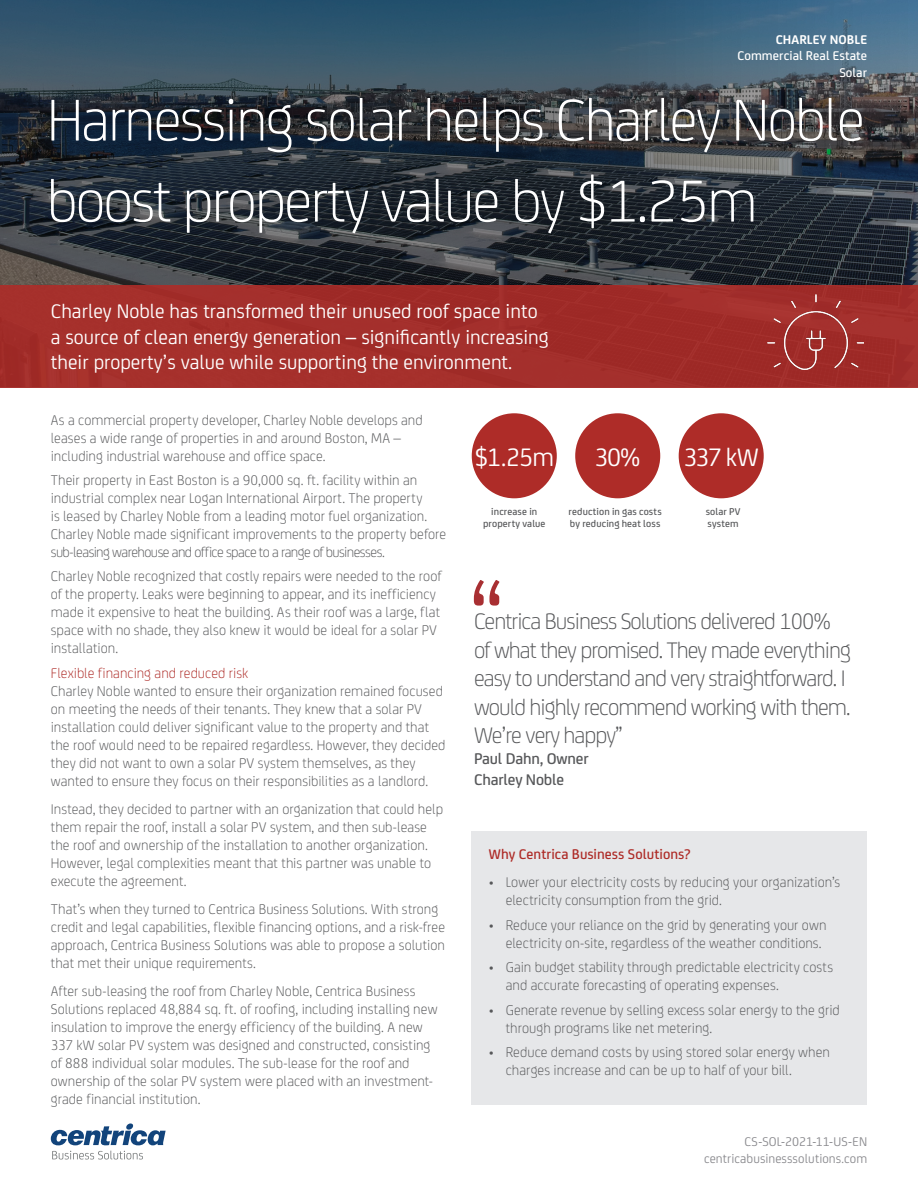
<style>
.page{position:relative;width:918px;height:1188px;background:#fff}
.page>*{position:absolute;margin:0;border:0;box-sizing:border-box;transform-origin:0 0}
.Header_Headline_Whit{font:300 63px/81px "FS Joey";letter-spacing:-.03em;color:#fff}
.Bullets_text{font:27px "FS Joey";letter-spacing:-.045em;color:#fff}
.Header_sub-head{font:300 24px/28.5px "FS Joey";letter-spacing:-.04em;color:#57585a}
.Header_sub-head-2{font:21px/25.2px "FS Joey";color:#fff}
.Header_sub-head-3{font:500 16.5px/21px "FS Joey";letter-spacing:-.01em;color:#57585a}
.Body_copy{font:300 15px/18px "FS Joey";letter-spacing:.005em;color:#57585a}
.Bullets_text-2{font:300 15px/18px "FS Joey";letter-spacing:.005em;color:#57585a}
.Body_copy_sub-head{font:300 15px "FS Joey";color:#ae2c28}
.Body_copy-2{font:500 15px "FS Joey";letter-spacing:.005em;color:#ae2c28}
.Bullets_text-3{font:13.5px/16.5px "FS Joey";letter-spacing:.01em;color:#8a8a8e;text-align:right}
.Bullets_text-4{font:500 13.5px/16.5px "FS Joey";letter-spacing:.005em;color:#fff;text-align:right}
.Bullets_text-5{font:500 10.5px/12.8px "FS Joey";letter-spacing:.015em;color:#57585a}
.s1{font-weight:700}
</style>
<div class="page">
<div style="left:472px;top:831px;width:395px;height:274px;background:#e6e7e9"></div>
<svg style="left:474px;top:580px;width:25px;height:26px"></svg>
<div style="left:575px;top:413px;width:85px;height:85px;background:#ae2c28;border-radius:50%"></div>
<div style="left:679px;top:413px;width:85px;height:85px;background:#ae2c28;border-radius:50%"></div>
<div style="left:472px;top:413px;width:85px;height:85px;background:#ae2c28;border-radius:50%"></div>
<svg style="left:0;top:0;width:918px;height:286px;background:#313f4b"></svg>
<svg style="left:51px;top:1123px;width:115px;height:22px"></svg>
<svg style="left:52px;top:1151px;width:91px;height:9px"></svg>
<div style="left:0;top:286px;width:918px;height:102px;background:#a42f2b"></div>
<img style="left:767px;top:294px;width:97px;height:76px">
<p class="Bullets_text-4" style="left:738px;top:30px;width:131px"><span class="s1">CHARLEY NOBLE<br></span>Commercial Real Estate<br>Solar</p>
<p class="Header_Headline_Whit" style="left:47px;top:75px;width:820px">Harnessing solar helps Charley Noble boost property value by $1.25m</p>
<p class="Header_sub-head-2" style="left:51px;top:298px;width:500px">Charley Noble has transformed their unused roof space into a source of clean energy generation – significantly increasing their property’s value while supporting the environment.</p>
<p class="Body_copy" style="left:51px;top:410px;width:373px">As a commercial property developer, Charley Noble develops and leases a wide range of properties in and around Boston, MA – including industrial warehouse and office space.</p>
<p class="Body_copy" style="left:51px;top:470px;width:397px">Their property in East Boston is a 90,000 sq. ft. facility within an industrial complex near Logan International Airport. The property<br>is leased by Charley Noble from a leading motor fuel organization.<br>Charley Noble made significant improvements to the property before sub-leasing warehouse and office space to a range of businesses.</p>
<p class="Body_copy" style="left:51px;top:566px;width:392px">Charley Noble recognized that costly repairs were needed to the roof of the property. Leaks were beginning to appear, and its inefficiency made it expensive to heat the building. As their roof was a large, flat space with no shade, they also knew it would be ideal for a solar PV installation.</p>
<p class="Body_copy_sub-head" style="left:51px;top:662px;width:199px">Flexible financing and reduced risk</p>
<p class="Body_copy" style="left:51px;top:681px;width:396px">Charley Noble wanted to ensure their organization remained focused on meeting the needs of their tenants. They knew that a solar PV installation could deliver significant value to the property and that the roof would need to be repaired regardless. However, they decided they did not want to own a solar PV system themselves, as they wanted to ensure they focus on their responsibilities as a landlord.</p>
<p class="Body_copy" style="left:51px;top:799px;width:394px">Instead, they decided to partner with an organization that could help them repair the roof, install a solar PV system, and then sub-lease the roof and ownership of the installation to another organization.<br>However, legal complexities meant that this partner was unable to execute the agreement.</p>
<p class="Body_copy" style="left:51px;top:899px;width:396px">That’s when they turned to Centrica Business Solutions. With strong credit and legal capabilities, flexible financing options, and a risk-free approach, Centrica Business Solutions was able to propose a solution that met their unique requirements.</p>
<p class="Body_copy" style="left:51px;top:981px;width:388px">After sub-leasing the roof from Charley Noble, Centrica Business Solutions replaced 48,884 sq. ft. of roofing, including installing new insulation to improve the energy efficiency of the building. A new 337 kW solar PV system was designed and constructed, consisting of 888 individual solar modules. The sub-lease for the roof and ownership of the solar PV system were placed with an investment&shy;grade financial institution.</p>
<p class="Bullets_text" style="left:474px;top:438px;width:81px">$1.25m</p>
<p class="Bullets_text" style="left:594px;top:438px;width:48px">30%</p>
<p class="Bullets_text-5" style="left:569px;top:504px;width:95px">reduction in gas costs by reducing heat loss</p>
<p class="Bullets_text" style="left:684px;top:438px;width:77px">337 kW</p>
<p class="Bullets_text-5" style="left:483px;top:504px;width:64px;text-align:center">increase in property value</p>
<p class="Bullets_text-5" style="left:706px;top:504px;width:36px">solar PV system</p>
<p class="Header_sub-head" style="left:474px;top:606px;width:379px">Centrica Business Solutions delivered 100% of what they promised. They made everything easy to understand and very straightforward. I would highly recommend working with them.<br>We’re very happy”</p>
<p class="Header_sub-head-3" style="left:474px;top:747px;width:116px">Paul Dahn, Owner<br>Charley Noble</p>
<p class="Body_copy-2" style="left:489px;top:843px;width:204px">Why Centrica Business Solutions?</p>
<p class="Bullets_text-2" style="left:506px;top:873px;width:336px;text-indent:-17px">• Lower your electricity costs by reducing your organization’s electricity consumption from the grid.</p>
<p class="Bullets_text-2" style="left:506px;top:915px;width:322px;text-indent:-17px">• Reduce your reliance on the grid by generating your own electricity on-site, regardless of the weather conditions.</p>
<p class="Bullets_text-2" style="left:506px;top:957px;width:329px;text-indent:-17px">• Gain budget stability through predictable electricity costs and accurate forecasting of operating expenses.</p>
<p class="Bullets_text-2" style="left:506px;top:1000px;width:336px;text-indent:-17px">• Generate revenue by selling excess solar energy to the grid through programs like net metering.</p>
<p class="Bullets_text-2" style="left:506px;top:1042px;width:326px;text-indent:-17px">• Reduce demand costs by using stored solar energy when charges increase and can be up to half of your bill.</p>
<p class="Bullets_text-3" style="left:704px;top:1133px;width:165px">CS-SOL-2021-11-US-EN centricabusinesssolutions.com</p>
</div>
